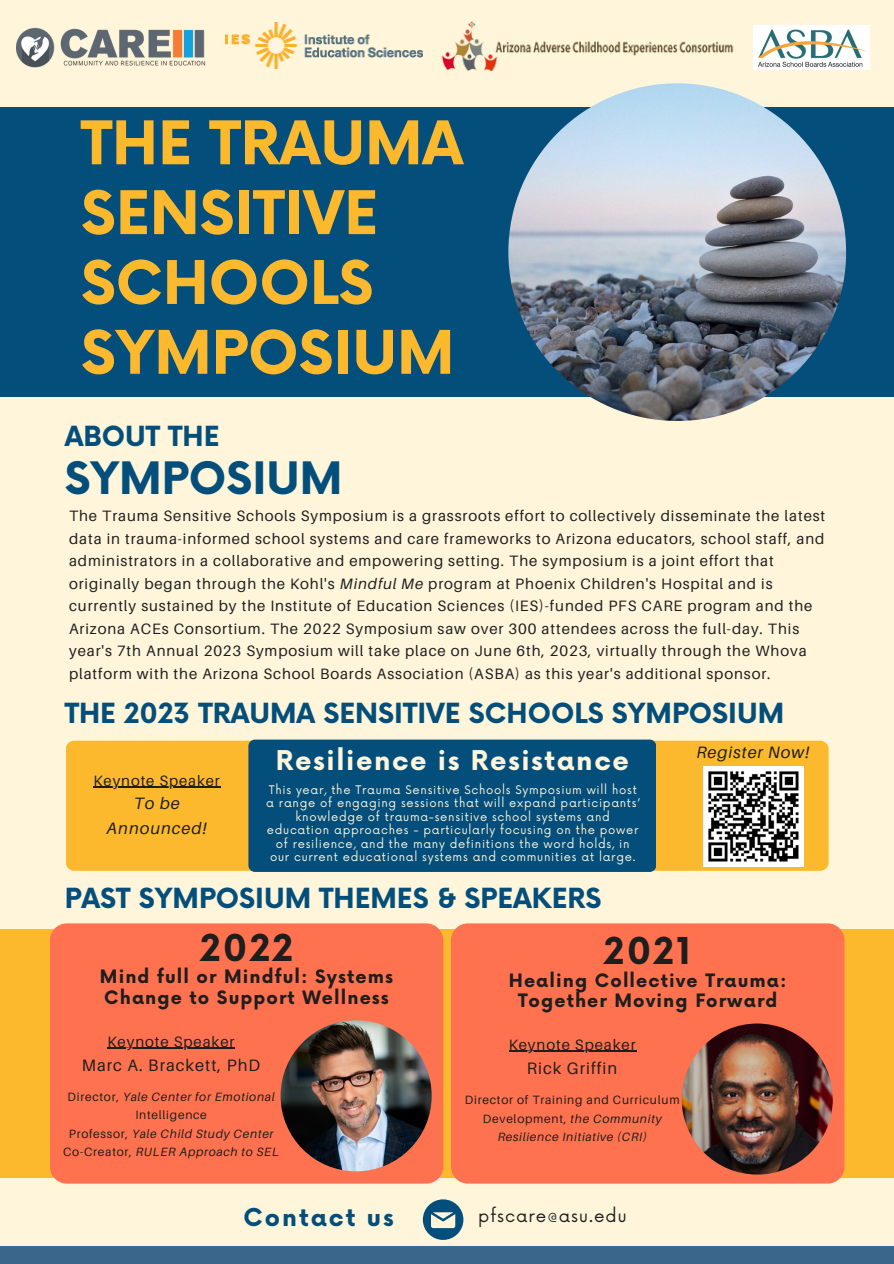
<style>
.page{position:relative;width:894px;height:1264px;background:#fff}
.page>*{position:absolute;margin:0;border:0;box-sizing:border-box;transform-origin:0 0}
.t1{font:700 58.5px/69.8px "Now";color:#fdb92e}
.t2{font:700 43.5px "Now";color:#034e7b}
.t3{font:700 36px "Now";letter-spacing:.06em;color:#1e1e1e}
.t4{font:700 27px "Now";color:#034e7b}
.t5{font:700 26.55px "Now";letter-spacing:.06em;color:#fef5da}
.t6{font:700 24px "Now";letter-spacing:.085em;color:#034e7b}
.t7{font:700 18px/20.2px "Now";letter-spacing:.06em;color:#1e1e1e}
.t8{font:16.8px "Now";letter-spacing:.06em;color:#1e1e1e}
.t9{font:16.5px "Aileron";letter-spacing:.06em;color:#1e1e1e}
.t10{font:italic 16.5px/24.6px "Aileron";letter-spacing:.06em;color:#1e1e1e;text-align:center}
.t11{font:15px/22.5px "Aileron";letter-spacing:.06em;color:#1e1e1e}
.t12{font:italic 12px/18.6px "Aileron";letter-spacing:.06em;color:#1e1e1e;text-align:center}
.t13{font:12px/18.6px "Aileron";letter-spacing:.06em;color:#1e1e1e;text-align:center}
.t14{font:11.55px/13.4px "Now";letter-spacing:.06em;color:#fef5da;text-align:center}
.s1{font-style:italic}
.s2{font-style:normal}
</style>
<div class="page">
<div style="left:0;top:0;width:893px;height:1263px;background:#fef5da"></div>
<div style="left:0;top:1245px;width:893px;height:18px;background:#3a668c"></div>
<div style="left:0;top:929px;width:893px;height:248px;background:#fdb92e"></div>
<div style="left:0;top:107px;width:893px;height:290px;background:#034e7b"></div>
<svg style="left:423px;top:1199px;width:40px;height:40px"></svg>
<img style="left:17px;top:27px;width:189px;height:41px">
<div style="left:50px;top:923px;width:393px;height:260px;background:#ff724f;border-radius:17px"></div>
<div style="left:451px;top:923px;width:393px;height:260px;background:#ff724f;border-radius:17px"></div>
<img style="left:225px;top:23px;width:197px;height:46px">
<img style="left:753px;top:25px;width:116px;height:44px">
<img style="left:441px;top:21px;width:293px;height:50px">
<img style="left:280px;top:1020px;width:151px;height:151px;border-radius:50%">
<img style="left:681px;top:1023px;width:151px;height:151px;border-radius:50%">
<div style="left:66px;top:740px;width:762px;height:130px;background:#fdb92e;border-radius:8px"></div>
<div style="left:248px;top:739px;width:408px;height:133px;background:#034e7b;border-radius:7px"></div>
<img style="left:703px;top:766px;width:100px;height:100px">
<img style="left:508px;top:83px;width:337px;height:338px;border-radius:50%">
<hr style="left:107px;top:1047px;width:128px;height:1px;background:#1e1e1e">
<hr style="left:508px;top:1050px;width:128px;height:1px;background:#1e1e1e">
<hr style="left:94px;top:786px;width:127px;height:2px;background:#1e1e1e">
<h1 class="t1" style="left:81px;top:112px;width:383px">THE TRAUMA<br>SENSITIVE<br>SCHOOLS<br>SYMPOSIUM</h1>
<h3 class="t4" style="left:65px;top:421px;width:156px">ABOUT THE</h3>
<h2 class="t2" style="left:65px;top:455px;width:279px">SYMPOSIUM</h2>
<p class="t11" style="left:69px;top:504px;width:757px">The Trauma Sensitive Schools Symposium is a grassroots effort to collectively disseminate the latest data in trauma-informed school systems and care frameworks to Arizona educators, school staff, and administrators in a collaborative and empowering setting. The symposium is a joint effort that originally began through the Kohl's <span class="s1">Mindful Me</span> program at Phoenix Children's Hospital and is currently sustained by the Institute of Education Sciences (IES)-funded PFS CARE program and the Arizona ACEs Consortium. The 2022 Symposium saw over 300 attendees across the full-day. This year's 7th Annual 2023 Symposium will take place on June 6th, 2023, virtually through the Whova platform with the Arizona School Boards Association (ASBA) as this year's additional sponsor.</p>
<h3 class="t4" style="left:65px;top:698px;width:720px">THE 2023 TRAUMA SENSITIVE SCHOOLS SYMPOSIUM</h3>
<p class="t11" style="left:94px;top:769px;width:128px">Keynote Speaker</p>
<p class="t10" style="left:107px;top:790px;width:102px">To be<br>Announced!</p>
<h3 class="t5" style="left:276px;top:746px;width:354px">Resilience is Resistance</h3>
<p class="t14" style="left:266px;top:783px;width:374px">This year, the Trauma Sensitive Schools Symposium will host a range of engaging sessions that will expand participants’ knowledge of trauma-sensitive school systems and education approaches - particularly focusing on the power of resilience, and the many definitions the word holds, in our current educational systems and communities at large.</p>
<h3 class="t4" style="left:65px;top:883px;width:538px">PAST SYMPOSIUM THEMES &amp; SPEAKERS</h3>
<p class="t10" style="left:696px;top:739px;width:114px">Register Now!</p>
<h3 class="t3" style="left:200px;top:928px;width:94px">2022</h3>
<p class="t7" style="left:100px;top:967px;width:294px">Mind full or Mindful: Systems<br>Change to Support Wellness</p>
<p class="t11" style="left:107px;top:1029px;width:128px">Keynote Speaker</p>
<p class="t9" style="left:82px;top:1055px;width:180px">Marc A. Brackett, PhD</p>
<p class="t12" style="left:63px;top:1087px;width:217px"><span class="s2">Director,</span> Yale Center for Emotional<br><span class="s2">Intelligence<br>Professor,</span> Yale Child Study Center<br><span class="s2">Co-Creator,</span> RULER Approach to SEL</p>
<h3 class="t3" style="left:603px;top:931px;width:89px">2021</h3>
<p class="t7" style="left:508px;top:971px;width:279px;text-align:center">Healing Collective Trauma:<br>Together Moving Forward</p>
<p class="t11" style="left:508px;top:1033px;width:128px">Keynote Speaker</p>
<p class="t9" style="left:526px;top:1058px;width:92px">Rick Griffin</p>
<p class="t13" style="left:465px;top:1090px;width:216px">Director of Training and Curriculum<br>Development, <span class="s1">the Community<br>Resilience Initiative (CRI)</span></p>
<h3 class="t6" style="left:243px;top:1204px;width:152px">Contact us</h3>
<p class="t8" style="left:478px;top:1206px;width:150px">pfscare@asu.edu</p>
</div>
